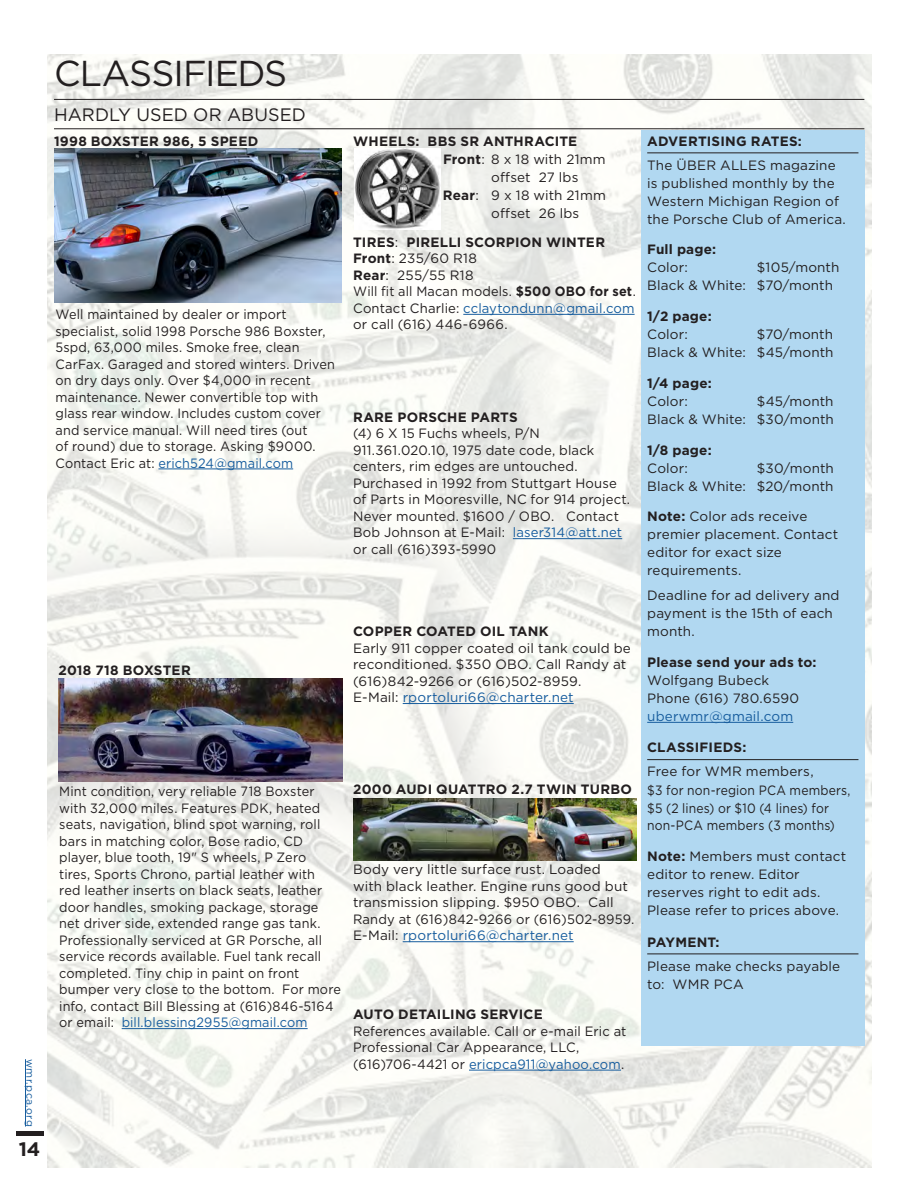
<style>
.page{position:relative;width:913px;height:1188px;background:#fff}
.page>*{position:absolute;margin:0;border:0;box-sizing:border-box;transform-origin:0 0}
.Interior_Headline{font:36px "Gotham";letter-spacing:-.025em;color:#231f20}
.Frontpage_Month{font:700 19.5px "Gotham";color:#231f20}
.Interior_Sub_Head{font:18px "Gotham";color:#231f20}
.Classifieds{font:13.5px/16.5px "Gotham";letter-spacing:.01em;color:#231f20;scale:.94 1}
.Ad_Info_Box{font:13.5px/18px "Gotham";letter-spacing:.01em;color:#231f20}
.Classifieds-2{font:13.5px/16.5px "Gotham";letter-spacing:.01em;color:#231f20}
.Tab_Dots{font:13.5px/16.5px "Gotham";letter-spacing:.01em;color:#231f20}
.Classifieds-3{font:13.5px/16.5px "Gotham";letter-spacing:.01em;color:#231f20;scale:.96 1}
.Classifieds-4{font:700 13.5px "Gotham";letter-spacing:.015em;color:#231f20}
.Ad_Info_Box-2{font:700 13.5px/18px "Gotham";letter-spacing:.015em;color:#231f20}
.Tab_Dots-2{font:700 13.5px "Gotham";letter-spacing:.015em;color:#231f20}
.Ad_Info_Box_Heads{font:700 13.5px "Gotham";letter-spacing:.015em;color:#231f20}
.Tab_Dots-3{font:13.5px "Gotham";letter-spacing:.01em;color:#175d9e}
.Pagination{font:10.5px "Gotham";letter-spacing:.025em;color:#175d9e}
.s1{color:#175d9e}
.s2{font-weight:700}
.s3{color:#231f20}
.s4{font-weight:400}
</style>
<div class="page">
<img style="left:47px;top:54px;width:824px;height:1113px">
<div style="left:640px;top:130px;width:224px;height:916px;background:#b1d8f1"></div>
<hr style="left:54px;top:99px;width:810px;height:1px;background:#231f20">
<hr style="left:54px;top:128px;width:810px;height:1px;background:#231f20">
<hr style="left:463px;top:314px;width:171px;height:1px;background:#175d9e">
<hr style="left:647px;top:152px;width:211px;height:1px;background:#231f20">
<hr style="left:647px;top:722px;width:146px;height:1px;background:#175d9e">
<hr style="left:647px;top:759px;width:211px;height:1px;background:#231f20">
<hr style="left:647px;top:954px;width:211px;height:1px;background:#231f20">
<img style="left:354px;top:148px;width:86px;height:82px">
<hr style="left:25px;top:1059px;width:1px;height:68px;background:#175d9e">
<hr style="left:16px;top:1132px;width:27px;height:4px;background:#231f20">
<img style="left:54px;top:148px;width:288px;height:155px">
<hr style="left:513px;top:538px;width:109px;height:1px;background:#175d9e">
<img style="left:353px;top:799px;width:283px;height:61px">
<hr style="left:403px;top:941px;width:170px;height:1px;background:#175d9e">
<hr style="left:403px;top:703px;width:170px;height:1px;background:#175d9e">
<hr style="left:469px;top:1070px;width:152px;height:1px;background:#175d9e">
<img style="left:58px;top:678px;width:284px;height:104px">
<hr style="left:158px;top:469px;width:135px;height:1px;background:#175d9e">
<hr style="left:122px;top:1028px;width:186px;height:1px;background:#175d9e">
<p class="Pagination" style="left:37px;top:1059px;width:69px;rotate:90deg">wmr.pca.org</p>
<p class="Frontpage_Month" style="left:19px;top:1136px;width:23px">14</p>
<p class="Interior_Headline" style="left:54px;top:50px;width:235px">CLASSIFIEDS</p>
<p class="Interior_Sub_Head" style="left:54px;top:103px;width:253px">HARDLY USED OR ABUSED</p>
<p class="Classifieds-4" style="left:54px;top:132px;width:206px">1998 BOXSTER 986, 5 SPEED</p>
<p class="Classifieds" style="left:56px;top:306px;width:299px">Well maintained by dealer or import specialist, solid 1998 Porsche 986 Boxster, 5spd, 63,000 miles. Smoke free, clean CarFax. Garaged and stored winters. Driven on dry days only. Over $4,000 in recent maintenance. Newer convertible top with glass rear window. Includes custom cover and service manual. Will need tires (out<br>of round) due to storage. Asking $9000.<br>Contact Eric at: <span class="s1">erich524@gmail.com</span></p>
<p class="Classifieds-4" style="left:58px;top:661px;width:134px">2018 718 BOXSTER</p>
<p class="Classifieds" style="left:59px;top:783px;width:301px">Mint condition, very reliable 718 Boxster with 32,000 miles. Features PDK, heated seats, navigation, blind spot warning, roll bars in matching color, Bose radio, CD player, blue tooth, 19" S wheels, P Zero<br>tires, Sports Chrono, partial leather with<br>red leather inserts on black seats, leather door handles, smoking package, storage net driver side, extended range gas tank.<br>Professionally serviced at GR Porsche, all service records available. Fuel tank recall completed. Tiny chip in paint on front bumper very close to the bottom. For more info, contact Bill Blessing at (616)846-5164 or email: <span class="s1">bill.blessing2955@gmail.com</span></p>
<p class="Classifieds-4" style="left:353px;top:132px;width:226px">WHEELS: BBS SR ANTHRACITE</p>
<p class="Classifieds-2" style="left:443px;top:150px;width:164px"><span class="s2">Front</span>: 8 x 18 with 21mm</p>
<p class="Classifieds-2" style="left:491px;top:168px;width:89px">offset 27 lbs</p>
<p class="Classifieds-2" style="left:491px;top:186px;width:116px;line-height:18px;text-indent:-48px"><span class="s2">Rear</span>: 9 x 18 with 21mm offset 26 lbs</p>
<p class="Classifieds-2" style="left:353px;top:234px;width:284px"><span class="s2">TIRES</span>: <span class="s2">PIRELLI SCORPION WINTER<br>Front</span>: 235/60 R18<br><span class="s2">Rear</span>: 255/55 R18<br>Will fit all Macan models. <span class="s2">$500 OBO for set</span>.<br>Contact Charlie: <span class="s1">cclaytondunn@gmail.com </span>or call (616) 446-6966.</p>
<p class="Classifieds-2" style="left:353px;top:409px;width:278px"><span class="s2">RARE PORSCHE PARTS<br></span>(4) 6 X 15 Fuchs wheels, P/N 911.361.020.10, 1975 date code, black centers, rim edges are untouched.<br>Purchased in 1992 from Stuttgart House of Parts in Mooresville, NC for 914 project.<br>Never mounted. $1600 / OBO. Contact Bob Johnson at E-Mail: <span class="s1">laser314@att.net </span>or call (616)393-5990</p>
<p class="Tab_Dots-2" style="left:353px;top:622px;width:197px">COPPER COATED OIL TANK</p>
<p class="Tab_Dots" style="left:353px;top:639px;width:279px">Early 911 copper coated oil tank could be reconditioned. $350 OBO. Call Randy at (616)842-9266 or (616)502-8959.</p>
<p class="Tab_Dots-3" style="left:353px;top:689px;width:222px"><span class="s3">E-Mail:</span> rportoluri66@charter.net</p>
<p class="Tab_Dots-2" style="left:353px;top:780px;width:280px">2000 AUDI QUATTRO 2.7 TWIN TURBO</p>
<p class="Tab_Dots" style="left:353px;top:861px;width:283px">Body very little surface rust. Loaded<br>with black leather. Engine runs good but transmission slipping. $950 OBO. Call Randy at (616)842-9266 or (616)502-8959.<br>E-Mail: <span class="s1">rportoluri66@charter.net</span></p>
<p class="Classifieds-3" style="left:353px;top:1006px;width:286px"><span class="s2">AUTO DETAILING SERVICE<br></span>References available. Call or e-mail Eric at Professional Car Appearance, LLC, (616)706-4421 or <span class="s1">ericpca911@yahoo.com</span>.</p>
<p class="Ad_Info_Box_Heads" style="left:647px;top:132px;width:156px">ADVERTISING RATES:</p>
<p class="Ad_Info_Box" style="left:647px;top:156px;width:200px">The ÜBER ALLES magazine is published monthly by the<br>Western Michigan Region of the Porsche Club of America.</p>
<p class="Ad_Info_Box-2" style="left:647px;top:241px;width:71px">Full page:<br><span class="s4">Color:</span></p>
<p class="Ad_Info_Box" style="left:647px;top:258px;width:194px;text-indent:109px">$105/month<br>Black &amp; White: $70/month</p>
<p class="Ad_Info_Box-2" style="left:647px;top:307px;width:66px">1/2 page:<br><span class="s4">Color:</span></p>
<p class="Ad_Info_Box" style="left:647px;top:325px;width:188px;text-align:right">$70/month<br>Black &amp; White: $45/month</p>
<p class="Ad_Info_Box-2" style="left:647px;top:374px;width:66px">1/4 page:<br><span class="s4">Color:</span></p>
<p class="Ad_Info_Box" style="left:647px;top:392px;width:188px;text-align:right">$45/month<br>Black &amp; White: $30/month</p>
<p class="Ad_Info_Box-2" style="left:647px;top:441px;width:66px">1/8 page:<br><span class="s4">Color:</span></p>
<p class="Ad_Info_Box" style="left:647px;top:459px;width:188px;text-align:right">$30/month<br>Black &amp; White: $20/month</p>
<p class="Ad_Info_Box" style="left:647px;top:507px;width:192px"><span class="s2">Note:</span> Color ads receive premier placement. Contact editor for exact size requirements.</p>
<p class="Ad_Info_Box" style="left:647px;top:586px;width:194px">Deadline for ad delivery and payment is the 15th of each month.</p>
<p class="Ad_Info_Box" style="left:647px;top:653px;width:171px"><span class="s2">Please send your ads to:<br></span>Wolfgang Bubeck<br>Phone (616) 780.6590 <span class="s1">uberwmr@gmail.com</span></p>
<p class="Ad_Info_Box_Heads" style="left:647px;top:739px;width:101px">CLASSIFIEDS:</p>
<p class="Ad_Info_Box" style="left:647px;top:762px;width:205px">Free for WMR members,<br>$3 for non-region PCA members, $5 (2 lines) or $10 (4 lines) for non-PCA members (3 months)</p>
<p class="Ad_Info_Box" style="left:647px;top:847px;width:201px"><span class="s2">Note:</span> Members must contact editor to renew. Editor reserves right to edit ads.<br>Please refer to prices above.</p>
<p class="Ad_Info_Box_Heads" style="left:647px;top:933px;width:74px">PAYMENT:</p>
<p class="Ad_Info_Box" style="left:647px;top:957px;width:194px">Please make checks payable to: WMR PCA</p>
</div>
